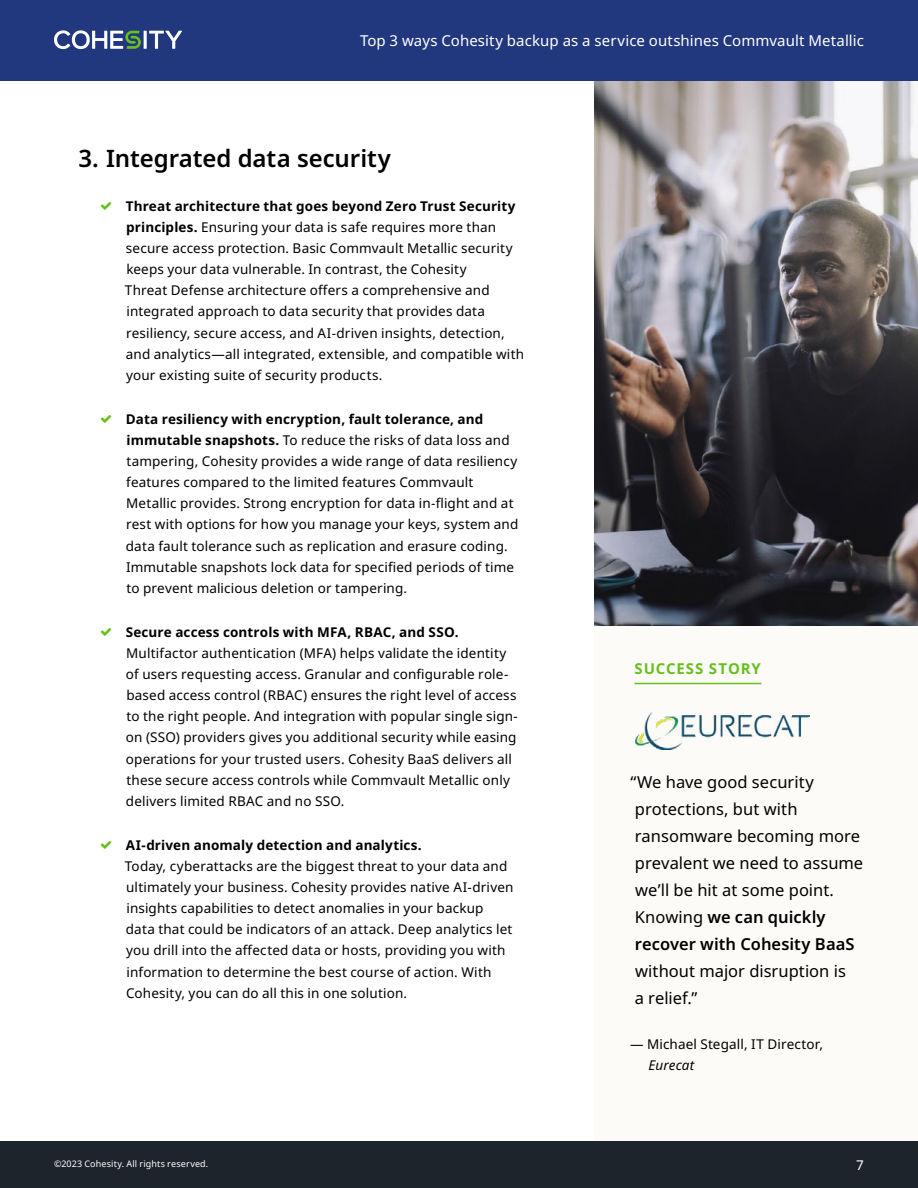
<style>
.page{position:relative;width:918px;height:1188px;background:#fff}
.page>*{position:absolute;margin:0;border:0;box-sizing:border-box;transform-origin:0 0}
.t1{font:600 24px "Noto Sans";letter-spacing:-.005em;color:#000}
.t2{font:16.5px/27px "Noto Sans";color:#000}
.t3{font:15px "Noto Sans";letter-spacing:.005em;color:#fff}
.t4{font:700 15px "Noto Sans";letter-spacing:.06em;color:#67bf1b}
.t5{font:13.5px/21px "Noto Sans";letter-spacing:.01em;color:#000}
.t6{font:700 13.5px "Noto Sans";letter-spacing:.01em;color:#000}
.t7{font:italic 13.5px "Noto Sans";letter-spacing:.005em;color:#000}
.t8{font:13.5px "Noto Sans";color:#fff}
.t9{font:9px "Noto Sans";letter-spacing:.015em;color:#fff}
.s1{font-weight:700}
.s2{font-weight:600}
</style>
<div class="page">
<div style="left:0;top:0;width:918px;height:81px;background:#21387e"></div>
<hr style="left:144px;top:31px;width:3px;height:18px;background:#fff">
<svg style="left:149px;top:31px;width:33px;height:18px"></svg>
<svg style="left:54px;top:30px;width:87px;height:19px"></svg>
<div style="left:0;top:1141px;width:918px;height:47px;background:#1d242b"></div>
<img style="left:594px;top:81px;width:324px;height:545px">
<div style="left:594px;top:626px;width:324px;height:515px;background:#fcfbf8"></div>
<hr style="left:634px;top:683px;width:127px;height:1px;background:#67bf1b">
<img style="left:635px;top:712px;width:175px;height:37px">
<p class="t3" style="left:360px;top:32px;width:505px">Top 3 ways Cohesity backup as a service outshines Commvault Metallic</p>
<h1 class="t1" style="left:78px;top:145px;width:314px">3. Integrated data security</h1>
<p class="t5" style="left:125px;top:196px;width:401px"><span class="s1">Threat architecture that goes beyond Zero Trust Security principles.</span> Ensuring your data is safe requires more than secure access protection. Basic Commvault Metallic security keeps your data vulnerable. In contrast, the Cohesity<br>Threat Defense architecture offers a comprehensive and integrated approach to data security that provides data resiliency, secure access, and AI-driven insights, detection, and analytics—all integrated, extensible, and compatible with your existing suite of security products.</p>
<p class="t5" style="left:126px;top:409px;width:394px"><span class="s1">Data resiliency with encryption, fault tolerance, and immutable snapshots.</span> To reduce the risks of data loss and tampering, Cohesity provides a wide range of data resiliency features compared to the limited features Commvault Metallic provides. Strong encryption for data in-flight and at rest with options for how you manage your keys, system and data fault tolerance such as replication and erasure coding.<br>Immutable snapshots lock data for specified periods of time to prevent malicious deletion or tampering.</p>
<p class="t6" style="left:126px;top:625px;width:334px">Secure access controls with MFA, RBAC, and SSO.</p>
<p class="t5" style="left:126px;top:643px;width:394px">Multifactor authentication (MFA) helps validate the identity of users requesting access. Granular and configurable role&shy;based access control (RBAC) ensures the right level of access to the right people. And integration with popular single sign&shy;on (SSO) providers gives you additional security while easing operations for your trusted users. Cohesity BaaS delivers all these secure access controls while Commvault Metallic only delivers limited RBAC and no SSO.</p>
<p class="t6" style="left:126px;top:838px;width:297px">AI-driven anomaly detection and analytics.</p>
<p class="t5" style="left:125px;top:856px;width:390px">Today, cyberattacks are the biggest threat to your data and ultimately your business. Cohesity provides native AI-driven insights capabilities to detect anomalies in your backup data that could be indicators of an attack. Deep analytics let you drill into the affected data or hosts, providing you with information to determine the best course of action. With Cohesity, you can do all this in one solution.</p>
<p class="t4" style="left:634px;top:660px;width:128px">SUCCESS STORY</p>
<p class="t2" style="left:630px;top:769px;width:234px">“We have good security protections, but with ransomware becoming more prevalent we need to assume we’ll be hit at some point.<br>Knowing <span class="s2">we can quickly recover with Cohesity BaaS</span></p>
<p class="t2" style="left:635px;top:958px;width:213px">without major disruption is a relief.”</p>
<p class="t5" style="left:630px;top:1034px;width:195px">— Michael Stegall, IT Director,</p>
<p class="t7" style="left:649px;top:1055px;width:47px">Eurecat</p>
<p class="t9" style="left:54px;top:1159px;width:156px">©2023 Cohesity. All rights reserved.</p>
<p class="t8" style="left:856px;top:1157px;width:9px">7</p>
</div>
